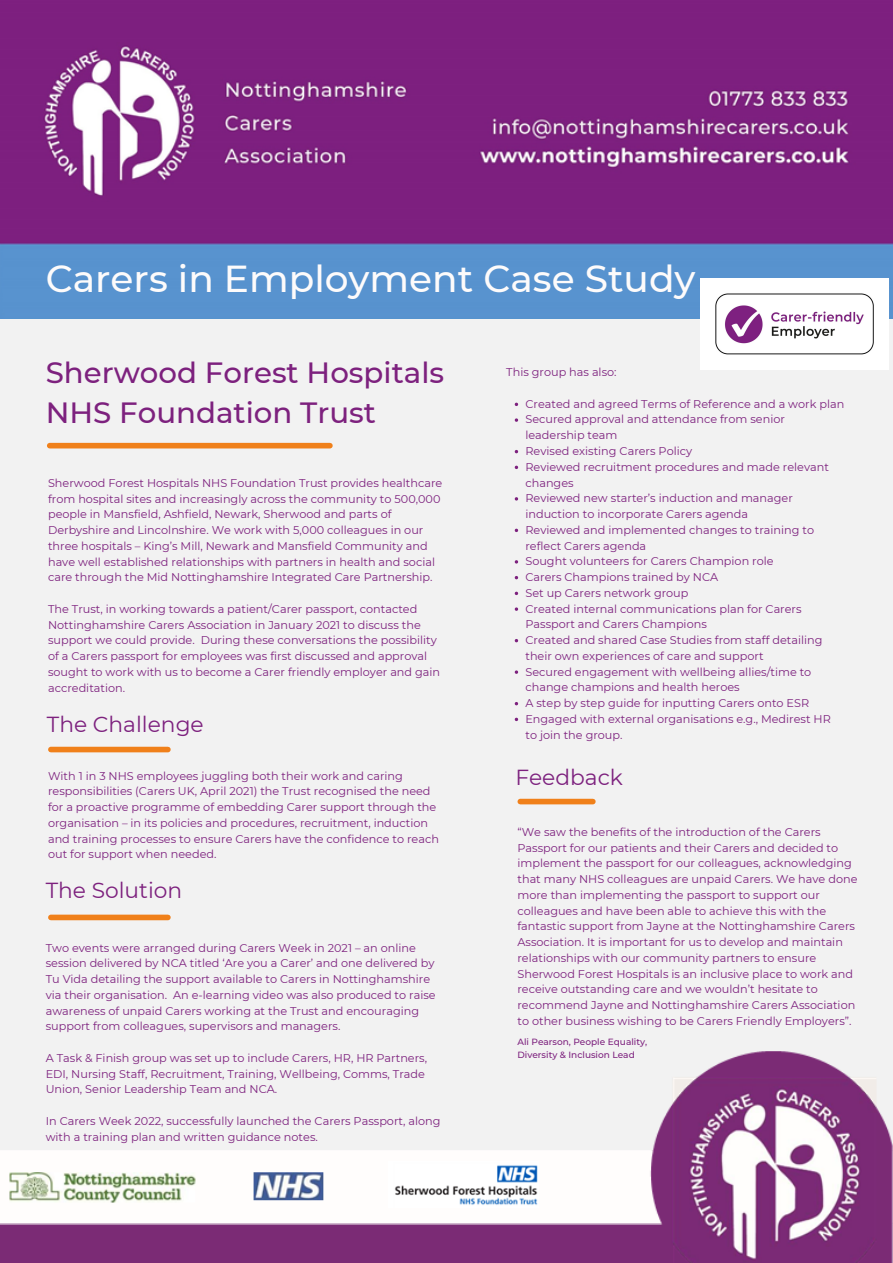
<style>
.page{position:relative;width:893px;height:1263px;background:#f2f2f2}
.page>*{position:absolute;margin:0;border:0;box-sizing:border-box;transform-origin:0 0}
.t1{font:500 37.5px "Montserrat";color:#fdfbfb}
.t2{font:500 29.25px/40.5px "Montserrat";color:#7d217e}
.t3{font:21.75px "Montserrat";color:#7d217e}
.t4{font:11.25px/15.8px "Montserrat";color:#7d217e}
.t5{font:500 9px/12.4px "Montserrat";color:#7d217e}
</style>
<div class="page">
<img style="left:0;top:1051px;width:893px;height:212px">
<img style="left:0;top:0;width:893px;height:319px">
<div style="left:50px;top:443px;width:280px;height:5px;background:#f0801a"></div>
<div style="left:51px;top:915px;width:117px;height:5px;background:#f0801a"></div>
<div style="left:51px;top:747px;width:117px;height:5px;background:#f0801a"></div>
<div style="left:520px;top:799px;width:73px;height:5px;background:#f0801a"></div>
<img style="left:701px;top:278px;width:187px;height:91px">
<img style="left:388px;top:1161px;width:150px;height:46px">
<svg style="left:515px;top:418px;width:3px;height:4px"></svg>
<svg style="left:515px;top:607px;width:3px;height:4px"></svg>
<svg style="left:515px;top:670px;width:3px;height:4px"></svg>
<h1 class="t1" style="left:46px;top:255px;width:651px">Carers in Employment Case Study</h1>
<h2 class="t2" style="left:46px;top:352px;width:400px">Sherwood Forest Hospitals<br>NHS Foundation Trust</h2>
<p class="t4" style="left:48px;top:475px;width:396px">Sherwood Forest Hospitals NHS Foundation Trust provides healthcare from hospital sites and increasingly across the community to 500,000 people in Mansfield, Ashfield, Newark, Sherwood and parts of Derbyshire and Lincolnshire. We work with 5,000 colleagues in our three hospitals – King’s Mill, Newark and Mansfield Community and have well established relationships with partners in health and social care through the Mid Nottinghamshire Integrated Care Partnership.</p>
<p class="t4" style="left:48px;top:601px;width:393px">The Trust, in working towards a patient/Carer passport, contacted Nottinghamshire Carers Association in January 2021 to discuss the support we could provide. During these conversations the possibility of a Carers passport for employees was first discussed and approval sought to work with us to become a Carer friendly employer and gain accreditation.</p>
<h3 class="t3" style="left:47px;top:711px;width:158px">The Challenge</h3>
<p class="t4" style="left:506px;top:364px;width:112px">This group has also:</p>
<p class="t4" style="left:525px;top:396px;width:320px">Created and agreed Terms of Reference and a work plan Secured approval and attendance from senior leadership team<br>Revised existing Carers Policy<br>Reviewed recruitment procedures and made relevant changes<br>Reviewed new starter’s induction and manager induction to incorporate Carers agenda<br>Reviewed and implemented changes to training to reflect Carers agenda<br>Sought volunteers for Carers Champion role<br>Carers Champions trained by NCA<br>Set up Carers network group<br>Created internal communications plan for Carers Passport and Carers Champions<br>Created and shared Case Studies from staff detailing their own experiences of care and support<br>Secured engagement with wellbeing allies/time to change champions and health heroes<br>A step by step guide for inputting Carers onto ESR Engaged with external organisations e.g., Medirest HR to join the group.</p>
<p class="t4" style="left:48px;top:768px;width:356px">With 1 in 3 NHS employees juggling both their work and caring</p>
<h3 class="t3" style="left:515px;top:764px;width:109px">Feedback</h3>
<p class="t4" style="left:48px;top:783px;width:392px">responsibilities (Carers UK, April 2021) the Trust recognised the need for a proactive programme of embedding Carer support through the organisation – in its policies and procedures, recruitment, induction and training processes to ensure Carers have the confidence to reach out for support when needed.</p>
<p class="t4" style="left:517px;top:824px;width:341px">“We saw the benefits of the introduction of the Carers Passport for our patients and their Carers and decided to implement the passport for our colleagues, acknowledging that many NHS colleagues are unpaid Carers. We have done more than implementing the passport to support our colleagues and have been able to achieve this with the fantastic support from Jayne at the Nottinghamshire Carers Association. It is important for us to develop and maintain relationships with our community partners to ensure Sherwood Forest Hospitals is an inclusive place to work and receive outstanding care and we wouldn’t hesitate to recommend Jayne and Nottinghamshire Carers Association to other business wishing to be Carers Friendly Employers”.</p>
<h3 class="t3" style="left:46px;top:877px;width:138px">The Solution</h3>
<p class="t4" style="left:46px;top:939px;width:391px">Two events were arranged during Carers Week in 2021 – an online session delivered by NCA titled ‘Are you a Carer’ and one delivered by Tu Vida detailing the support available to Carers in Nottinghamshire via their organisation. An e-learning video was also produced to raise awareness of unpaid Carers working at the Trust and encouraging support from colleagues, supervisors and managers.</p>
<p class="t4" style="left:46px;top:1050px;width:383px">A Task &amp; Finish group was set up to include Carers, HR, HR Partners,<br>EDI, Nursing Staff, Recruitment, Training, Wellbeing, Comms, Trade<br>Union, Senior Leadership Team and NCA.</p>
<p class="t4" style="left:46px;top:1113px;width:396px">In Carers Week 2022, successfully launched the Carers Passport, along with a training plan and written guidance notes.</p>
<p class="t5" style="left:517px;top:1036px;width:131px">Ali Pearson, People Equality,<br>Diversity &amp; Inclusion Lead</p>
</div>
